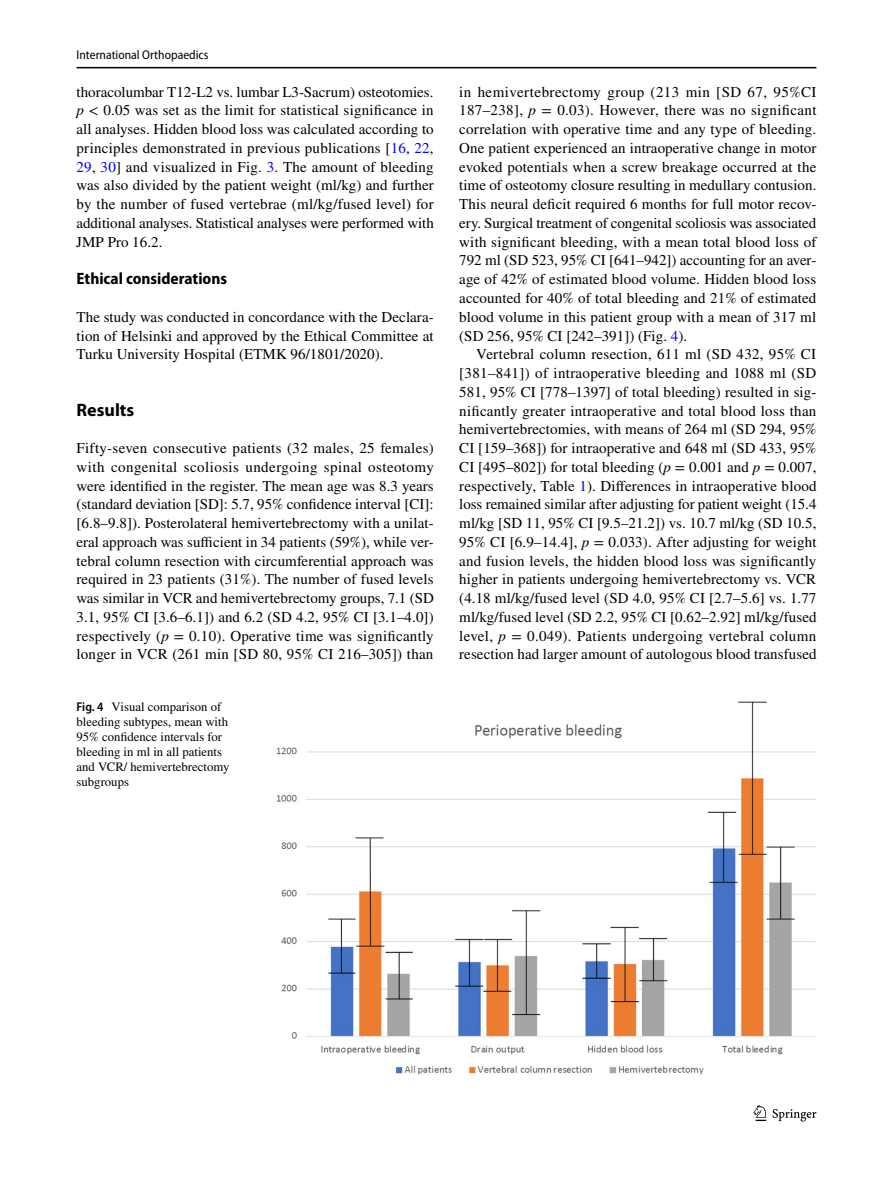
<style>
.page{position:relative;width:893px;height:1187px;background:#fff}
.page>*{position:absolute;margin:0;border:0;box-sizing:border-box;transform-origin:0 0}
.t1{font:700 18px "Myriad Pro";color:#000}
.t2{font:700 semi-condensed 16.5px "Myriad Pro";color:#000}
.t3{font:15px/18.8px "STIX";letter-spacing:.005em;color:#000;text-align:justify}
.t4{font:12.75px/15px "STIX";color:#000}
.t5{font:semi-condensed 12.75px "Myriad Pro";color:#000}
.s1{font-style:italic}
.s2{color:#00f}
.s3{font-family:"Myriad Pro";font-weight:600;font-stretch:semi-condensed}
</style>
<div class="page">
<hr style="left:77px;top:67px;width:739px;height:1px;background:#000">
<svg style="left:753px;top:1105px;width:13px;height:15px"></svg>
<svg style="left:773px;top:1109px;width:43px;height:12px"></svg>
<img style="left:276px;top:701px;width:540px;height:372px">
<p class="t5" style="left:77px;top:48px;width:133px">International Orthopaedics</p>
<p class="t3" style="left:77px;top:83px;width:359px">thoracolumbar T12-L2 vs. lumbar L3-Sacrum) osteotomies. <span class="s1">p</span> &lt; 0.05 was set as the limit for statistical significance in all analyses. Hidden blood loss was calculated according to principles demonstrated in previous publications [<span class="s2">16</span>, <span class="s2">22</span>, <span class="s2">29</span>, <span class="s2">30</span>] and visualized in Fig. <span class="s2">3</span>. The amount of bleeding was also divided by the patient weight (ml/kg) and further by the number of fused vertebrae (ml/kg/fused level) for additional analyses. Statistical analyses were performed with JMP Pro 16.2.</p>
<p class="t2" style="left:77px;top:269px;width:152px">Ethical considerations</p>
<p class="t3" style="left:77px;top:308px;width:359px">The study was conducted in concordance with the Declara&shy;tion of Helsinki and approved by the Ethical Committee at Turku University Hospital (ETMK 96/1801/2020).</p>
<p class="t1" style="left:77px;top:398px;width:59px">Results</p>
<p class="t3" style="left:77px;top:439px;width:359px">Fifty-seven consecutive patients (32 males, 25 females) with congenital scoliosis undergoing spinal osteotomy were identified in the register. The mean age was 8.3 years (standard deviation [SD]: 5.7, 95% confidence interval [CI]: [6.8–9.8]). Posterolateral hemivertebrectomy with a unilat&shy;eral approach was sufficient in 34 patients (59%), while ver&shy;tebral column resection with circumferential approach was required in 23 patients (31%). The number of fused levels was similar in VCR and hemivertebrectomy groups, 7.1 (SD 3.1, 95% CI [3.6–6.1]) and 6.2 (SD 4.2, 95% CI [3.1–4.0]) respectively (<span class="s1">p</span> = 0.10). Operative time was significantly longer in VCR (261 min [SD 80, 95% CI 216–305]) than</p>
<p class="t4" style="left:77px;top:699px;width:154px"><span class="s3">Fig. 4</span> Visual comparison of bleeding subtypes, mean with<br>95% confidence intervals for bleeding in ml in all patients and VCR/ hemivertebrectomy subgroups</p>
<p class="t3" style="left:459px;top:83px;width:359px">in hemivertebrectomy group (213 min [SD 67, 95%CI 187–238], <span class="s1">p</span> = 0.03). However, there was no significant correlation with operative time and any type of bleeding.<br>One patient experienced an intraoperative change in motor evoked potentials when a screw breakage occurred at the time of osteotomy closure resulting in medullary contusion.<br>This neural deficit required 6 months for full motor recov&shy;ery. Surgical treatment of congenital scoliosis was associated with significant bleeding, with a mean total blood loss of 792 ml (SD 523, 95% CI [641–942]) accounting for an aver&shy;age of 42% of estimated blood volume. Hidden blood loss accounted for 40% of total bleeding and 21% of estimated blood volume in this patient group with a mean of 317 ml (SD 256, 95% CI [242–391]) (Fig. <span class="s2">4</span>).</p>
<p class="t3" style="left:459px;top:346px;width:359px;text-indent:17px">Vertebral column resection, 611 ml (SD 432, 95% CI [381–841]) of intraoperative bleeding and 1088 ml (SD 581, 95% CI [778–1397] of total bleeding) resulted in sig&shy;nificantly greater intraoperative and total blood loss than hemivertebrectomies, with means of 264 ml (SD 294, 95% CI [159–368]) for intraoperative and 648 ml (SD 433, 95% CI [495–802]) for total bleeding (<span class="s1">p</span> = 0.001 and <span class="s1">p</span> = 0.007, respectively, Table <span class="s2">1</span>). Differences in intraoperative blood loss remained similar after adjusting for patient weight (15.4 ml/kg [SD 11, 95% CI [9.5–21.2]) vs. 10.7 ml/kg (SD 10.5, 95% CI [6.9–14.4], <span class="s1">p</span> = 0.033). After adjusting for weight and fusion levels, the hidden blood loss was significantly higher in patients undergoing hemivertebrectomy vs. VCR (4.18 ml/kg/fused level (SD 4.0, 95% CI [2.7–5.6] vs. 1.77 ml/kg/fused level (SD 2.2, 95% CI [0.62–2.92] ml/kg/fused level, <span class="s1">p</span> = 0.049). Patients undergoing vertebral column resection had larger amount of autologous blood transfused</p>
</div>
